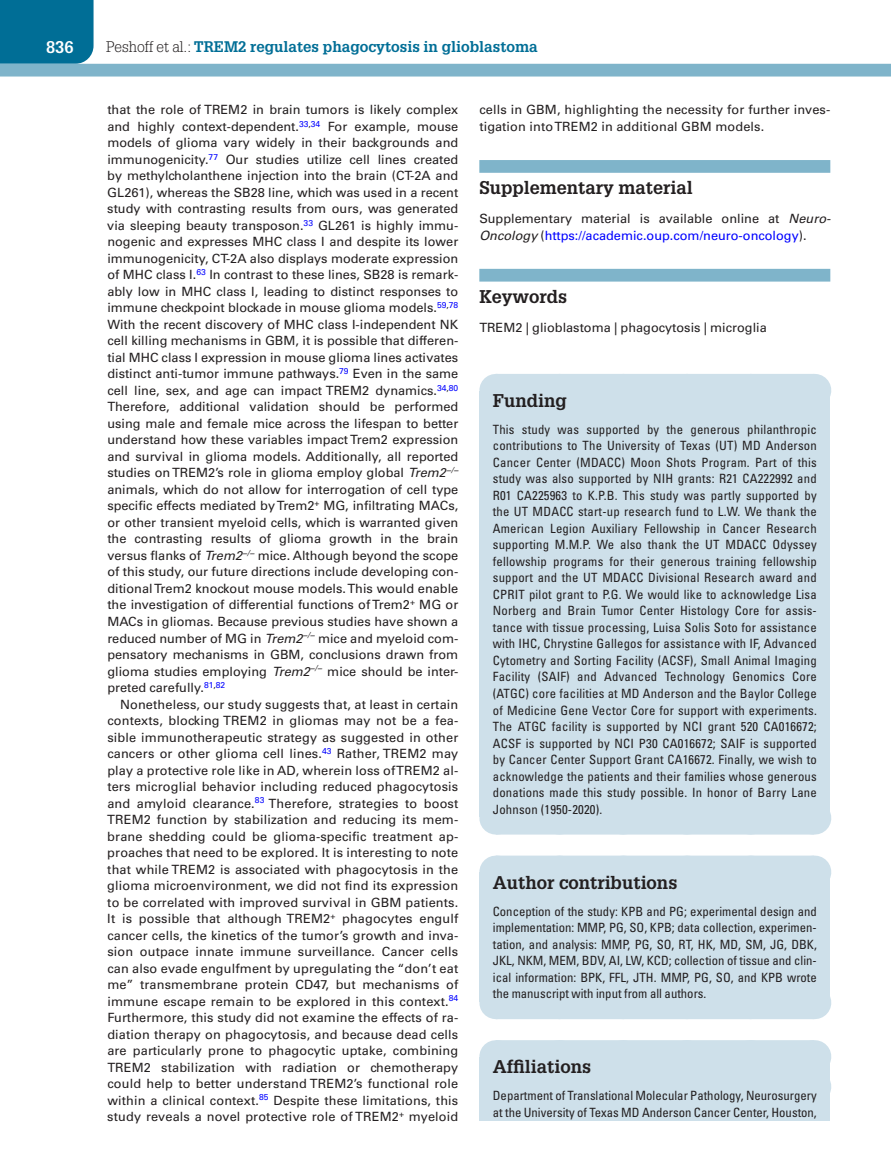
<style>
.page{position:relative;width:891px;height:1175px;background:#fff}
.page>*{position:absolute;margin:0;border:0;box-sizing:border-box;transform-origin:0 0}
.t1{font:700 18px "Glypha LT Std";color:#231f20}
.t2{font:700 16.5px "Glypha LT Std";color:#fff}
.t3{font:700 15px "Glypha LT Std";color:#006e96}
.t4{font:12.75px/16.5px "Univers LT Std";color:#231f20;text-align:justify}
.t5{font:condensed 12.75px/16.5px "Univers LT Std";color:#231f20;text-align:justify}
.s1{font-weight:300;color:#231f20}
.s2{font-style:italic}
.s3{color:#00f}
</style>
<div class="page">
<div style="left:0;top:0;width:94px;height:64px;background:#006e96"></div>
<div style="left:0;top:64px;width:891px;height:12px;background:#7fb4ca"></div>
<div style="left:479px;top:160px;width:351px;height:13px;background:#7fb4ca"></div>
<div style="left:479px;top:269px;width:351px;height:12px;background:#7fb4ca"></div>
<div style="left:479px;top:391px;width:351px;height:33px;background:#cee0ea"></div>
<div style="left:496px;top:374px;width:318px;height:33px;background:#cee0ea"></div>
<hr style="left:814px;top:374px;width:1px;height:33px;background:#cee0ea">
<div style="left:479px;top:422px;width:351px;height:395px;background:#cee0ea"></div>
<div style="left:496px;top:801px;width:318px;height:33px;background:#cee0ea"></div>
<hr style="left:814px;top:801px;width:1px;height:33px;background:#cee0ea">
<div style="left:479px;top:872px;width:351px;height:33px;background:#cee0ea"></div>
<div style="left:496px;top:855px;width:318px;height:33px;background:#cee0ea"></div>
<svg style="left:559px;top:855px;width:223px;height:1px"></svg>
<hr style="left:814px;top:855px;width:1px;height:33px;background:#cee0ea">
<div style="left:479px;top:903px;width:351px;height:98px;background:#cee0ea"></div>
<div style="left:496px;top:986px;width:318px;height:33px;background:#cee0ea"></div>
<hr style="left:814px;top:986px;width:1px;height:33px;background:#cee0ea">
<div style="left:479px;top:1057px;width:351px;height:33px;background:#cee0ea"></div>
<div style="left:496px;top:1040px;width:318px;height:33px;background:#cee0ea"></div>
<hr style="left:814px;top:1040px;width:1px;height:33px;background:#cee0ea">
<div style="left:479px;top:1088px;width:351px;height:32px;background:#cee0ea"></div>
<p class="t2" style="left:46px;top:37px;width:29px">836</p>
<p class="t3" style="left:106px;top:37px;width:433px"><span class="s1">Peshoff et al.:</span> TREM2 regulates phagocytosis in glioblastoma</p>
<p class="t4" style="left:107px;top:102px;width:353px">that the role of TREM2 in brain tumors is likely complex and highly context-dependent.<sup>33</sup><sup>,</sup><sup>34</sup> For example, mouse models of glioma vary widely in their backgrounds and immunogenicity.<sup>77</sup> Our studies utilize cell lines created by methylcholanthene injection into the brain (CT-2A and GL261), whereas the SB28 line, which was used in a recent study with contrasting results from ours, was generated via sleeping beauty transposon.<sup>33</sup> GL261 is highly immu&shy;nogenic and expresses MHC class I and despite its lower immunogenicity, CT-2A also displays moderate expression of MHC class I.<sup>63</sup> In contrast to these lines, SB28 is remark&shy;ably low in MHC class I, leading to distinct responses to immune checkpoint blockade in mouse glioma models.<sup>59</sup><sup>,</sup><sup>78<br></sup>With the recent discovery of MHC class I-independent NK cell killing mechanisms in GBM, it is possible that differen&shy;tial MHC class I expression in mouse glioma lines activates distinct anti-tumor immune pathways.<sup>79</sup> Even in the same cell line, sex, and age can impact TREM2 dynamics.<sup>34</sup><sup>,</sup><sup>80<br></sup>Therefore, additional validation should be performed using male and female mice across the lifespan to better understand how these variables impact Trem2 expression and survival in glioma models. Additionally, all reported studies on TREM2’s role in glioma employ global <span class="s2">Trem2</span><sup>−/− </sup>animals, which do not allow for interrogation of cell type specific effects mediated by Trem2<sup>+</sup> MG, infiltrating MACs, or other transient myeloid cells, which is warranted given the contrasting results of glioma growth in the brain versus flanks of <span class="s2">Trem2</span><sup>−/−</sup> mice. Although beyond the scope of this study, our future directions include developing con&shy;ditional Trem2 knockout mouse models. This would enable the investigation of differential functions of Trem2<sup>+</sup> MG or MACs in gliomas. Because previous studies have shown a reduced number of MG in <span class="s2">Trem2</span><sup>−/−</sup> mice and myeloid com&shy;pensatory mechanisms in GBM, conclusions drawn from glioma studies employing <span class="s2">Trem2</span><sup>−/−</sup> mice should be inter&shy;preted carefully.<sup>81</sup><sup>,</sup><sup>82</sup></p>
<p class="t4" style="left:107px;top:696px;width:353px;text-indent:13px">Nonetheless, our study suggests that, at least in certain contexts, blocking TREM2 in gliomas may not be a fea&shy;sible immunotherapeutic strategy as suggested in other cancers or other glioma cell lines.<sup>43</sup> Rather, TREM2 may play a protective role like in AD, wherein loss of TREM2 al&shy;ters microglial behavior including reduced phagocytosis and amyloid clearance.<sup>83</sup> Therefore, strategies to boost TREM2 function by stabilization and reducing its mem&shy;brane shedding could be glioma-specific treatment ap&shy;proaches that need to be explored. It is interesting to note that while TREM2 is associated with phagocytosis in the glioma microenvironment, we did not find its expression to be correlated with improved survival in GBM patients.<br>It is possible that although TREM2<sup>+</sup> phagocytes engulf cancer cells, the kinetics of the tumor’s growth and inva&shy;sion outpace innate immune surveillance. Cancer cells can also evade engulfment by upregulating the “don’t eat me” transmembrane protein CD47, but mechanisms of immune escape remain to be explored in this context.<sup>84<br></sup>Furthermore, this study did not examine the effects of ra&shy;diation therapy on phagocytosis, and because dead cells are particularly prone to phagocytic uptake, combining TREM2 stabilization with radiation or chemotherapy could help to better understand TREM2’s functional role within a clinical context.<sup>85</sup> Despite these limitations, this study reveals a novel protective role of TREM2<sup>+</sup> myeloid</p>
<p class="t4" style="left:479px;top:102px;width:353px">cells in GBM, highlighting the necessity for further inves&shy;tigation into TREM2 in additional GBM models.</p>
<h1 class="t1" style="left:479px;top:176px;width:215px">Supplementary material</h1>
<p class="t4" style="left:479px;top:210px;width:353px">Supplementary material is available online at <span class="s2">Neuro-<br>Oncology</span> (<span class="s3">https://academic.oup.com/neuro-oncology</span>).</p>
<h1 class="t1" style="left:479px;top:285px;width:89px">Keywords</h1>
<p class="t4" style="left:479px;top:319px;width:289px">TREM2 | glioblastoma | phagocytosis | microglia</p>
<h1 class="t1" style="left:493px;top:389px;width:76px">Funding</h1>
<p class="t5" style="left:493px;top:421px;width:326px">This study was supported by the generous philanthropic contributions to The University of Texas (UT) MD Anderson Cancer Center (MDACC) Moon Shots Program. Part of this study was also supported by NIH grants: R21 CA222992 and R01 CA225963 to K.P.B. This study was partly supported by the UT MDACC start-up research fund to L.W. We thank the American Legion Auxiliary Fellowship in Cancer Research supporting M.M.P. We also thank the UT MDACC Odyssey fellowship programs for their generous training fellowship support and the UT MDACC Divisional Research award and CPRIT pilot grant to P.G. We would like to acknowledge Lisa Norberg and Brain Tumor Center Histology Core for assis&shy;tance with tissue processing, Luisa Solis Soto for assistance with IHC, Chrystine Gallegos for assistance with IF, Advanced Cytometry and Sorting Facility (ACSF), Small Animal Imaging Facility (SAIF) and Advanced Technology Genomics Core (ATGC) core facilities at MD Anderson and the Baylor College of Medicine Gene Vector Core for support with experiments.<br>The ATGC facility is supported by NCI grant 520 CA016672; ACSF is supported by NCI P30 CA016672; SAIF is supported by Cancer Center Support Grant CA16672. Finally, we wish to acknowledge the patients and their families whose generous donations made this study possible. In honor of Barry Lane Johnson (1950-2020).</p>
<h1 class="t1" style="left:493px;top:871px;width:186px">Author contributions</h1>
<p class="t5" style="left:493px;top:902px;width:326px">Conception of the study: KPB and PG; experimental design and implementation: MMP, PG, SO, KPB; data collection, experimen&shy;tation, and analysis: MMP, PG, SO, RT, HK, MD, SM, JG, DBK, JKL, NKM, MEM, BDV, AI, LW, KCD; collection of tissue and clin&shy;ical information: BPK, FFL, JTH. MMP, PG, SO, and KPB wrote the manuscript with input from all authors.</p>
<h1 class="t1" style="left:493px;top:1055px;width:100px">Affiliations</h1>
<p class="t5" style="left:493px;top:1087px;width:325px">Department of Translational Molecular Pathology, Neurosurgery at the University of Texas MD Anderson Cancer Center, Houston,</p>
</div>
